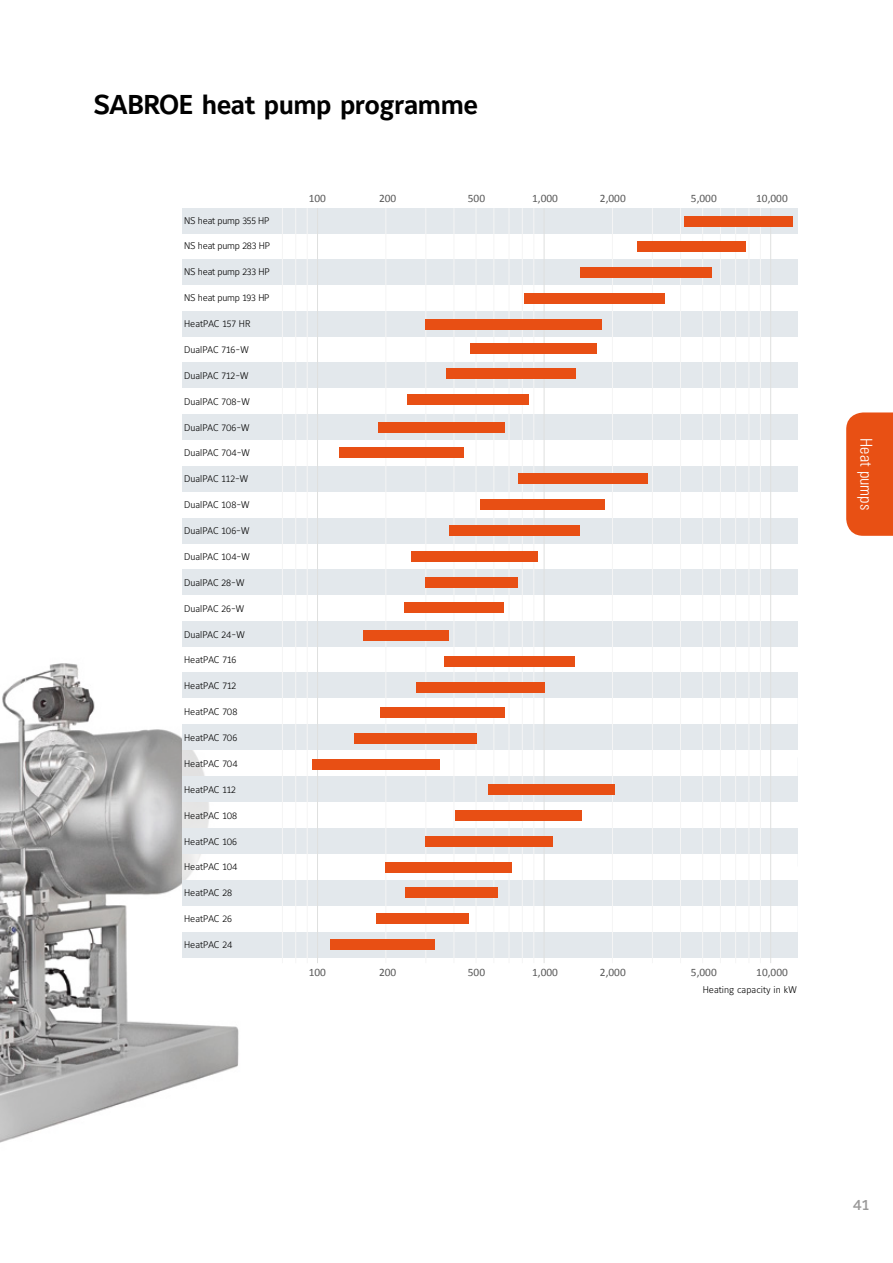
<style>
.page{position:relative;width:893px;height:1263px;background:#fff}
.page>*{position:absolute;margin:0;border:0;box-sizing:border-box;transform-origin:0 0}
.hoved_overskr{font:700 27px "Maurea Jci Lf ML";letter-spacing:-.02em;color:#000}
.Over_skr_brød{font:300 condensed 16.5px "Univers";color:#fff}
.t1{font:500 15px "Maurea Jci Lf ML";color:#9a9999}
.t2{font:11.4px "Calibri";color:#585858}
.t3{font:300 9.6px "Maurea Jci Lf ML";color:#000}
.t4{font:300 9.6px "Maurea Jci Lf ML";letter-spacing:-.025em;color:#000}
</style>
<div class="page">
<img style="left:0;top:491px;width:316px;height:652px">
<div style="left:182px;top:603px;width:226px;height:355px;background:#fff"></div>
<div style="left:182px;top:208px;width:615px;height:25px;background:#e3e8ec"></div>
<div style="left:182px;top:259px;width:615px;height:26px;background:#e3e8ec"></div>
<div style="left:182px;top:311px;width:615px;height:25px;background:#e3e8ec"></div>
<div style="left:182px;top:362px;width:615px;height:26px;background:#e3e8ec"></div>
<div style="left:182px;top:414px;width:615px;height:25px;background:#e3e8ec"></div>
<div style="left:182px;top:466px;width:615px;height:25px;background:#e3e8ec"></div>
<div style="left:182px;top:518px;width:615px;height:25px;background:#e3e8ec"></div>
<div style="left:182px;top:570px;width:615px;height:25px;background:#e3e8ec"></div>
<div style="left:182px;top:622px;width:615px;height:25px;background:#e3e8ec"></div>
<div style="left:182px;top:672px;width:615px;height:26px;background:#e3e8ec"></div>
<div style="left:182px;top:724px;width:615px;height:26px;background:#e3e8ec"></div>
<div style="left:182px;top:776px;width:615px;height:26px;background:#e3e8ec"></div>
<div style="left:182px;top:828px;width:615px;height:25px;background:#e3e8ec"></div>
<div style="left:182px;top:880px;width:615px;height:25px;background:#e3e8ec"></div>
<div style="left:182px;top:932px;width:615px;height:25px;background:#e3e8ec"></div>
<hr style="left:760px;top:208px;width:1px;height:755px;background:#f5f5f5">
<hr style="left:748px;top:208px;width:1px;height:755px;background:#f5f5f5">
<hr style="left:735px;top:208px;width:1px;height:755px;background:#f5f5f5">
<hr style="left:720px;top:208px;width:1px;height:755px;background:#f5f5f5">
<hr style="left:702px;top:208px;width:1px;height:755px;background:#f5f5f5">
<hr style="left:680px;top:208px;width:1px;height:755px;background:#f5f5f5">
<hr style="left:652px;top:208px;width:1px;height:755px;background:#f5f5f5">
<hr style="left:612px;top:208px;width:1px;height:755px;background:#f5f5f5">
<hr style="left:533px;top:208px;width:1px;height:755px;background:#f5f5f5">
<hr style="left:522px;top:208px;width:1px;height:755px;background:#f5f5f5">
<hr style="left:509px;top:208px;width:1px;height:755px;background:#f5f5f5">
<hr style="left:493px;top:208px;width:1px;height:755px;background:#f5f5f5">
<hr style="left:476px;top:208px;width:1px;height:755px;background:#f5f5f5">
<hr style="left:454px;top:208px;width:1px;height:755px;background:#f5f5f5">
<hr style="left:425px;top:208px;width:1px;height:755px;background:#f5f5f5">
<hr style="left:385px;top:208px;width:1px;height:755px;background:#f5f5f5">
<hr style="left:307px;top:208px;width:1px;height:755px;background:#f5f5f5">
<hr style="left:295px;top:208px;width:1px;height:755px;background:#f5f5f5">
<hr style="left:282px;top:208px;width:1px;height:755px;background:#f5f5f5">
<hr style="left:770px;top:208px;width:1px;height:755px;background:#dfe0df">
<hr style="left:544px;top:208px;width:1px;height:755px;background:#dfe0df">
<hr style="left:317px;top:208px;width:1px;height:755px;background:#dfe0df">
<div style="left:684px;top:216px;width:108px;height:10px;background:#e84f14"></div>
<div style="left:638px;top:242px;width:108px;height:10px;background:#e84f14"></div>
<div style="left:580px;top:267px;width:131px;height:11px;background:#e84f14"></div>
<div style="left:523px;top:293px;width:141px;height:10px;background:#e84f14"></div>
<div style="left:425px;top:319px;width:177px;height:10px;background:#e84f14"></div>
<div style="left:470px;top:344px;width:127px;height:10px;background:#e84f14"></div>
<div style="left:446px;top:369px;width:129px;height:10px;background:#e84f14"></div>
<div style="left:407px;top:395px;width:122px;height:10px;background:#e84f14"></div>
<div style="left:378px;top:422px;width:127px;height:10px;background:#e84f14"></div>
<div style="left:339px;top:447px;width:124px;height:11px;background:#e84f14"></div>
<div style="left:518px;top:473px;width:129px;height:11px;background:#e84f14"></div>
<div style="left:480px;top:499px;width:125px;height:11px;background:#e84f14"></div>
<div style="left:449px;top:525px;width:130px;height:10px;background:#e84f14"></div>
<div style="left:411px;top:551px;width:126px;height:11px;background:#e84f14"></div>
<div style="left:425px;top:577px;width:93px;height:11px;background:#e84f14"></div>
<div style="left:404px;top:602px;width:99px;height:10px;background:#e84f14"></div>
<div style="left:363px;top:630px;width:86px;height:11px;background:#e84f14"></div>
<div style="left:444px;top:656px;width:131px;height:10px;background:#e84f14"></div>
<div style="left:416px;top:682px;width:128px;height:10px;background:#e84f14"></div>
<div style="left:380px;top:708px;width:124px;height:10px;background:#e84f14"></div>
<div style="left:354px;top:733px;width:122px;height:11px;background:#e84f14"></div>
<div style="left:313px;top:759px;width:127px;height:10px;background:#e84f14"></div>
<div style="left:488px;top:785px;width:127px;height:10px;background:#e84f14"></div>
<div style="left:456px;top:810px;width:126px;height:11px;background:#e84f14"></div>
<div style="left:425px;top:836px;width:127px;height:10px;background:#e84f14"></div>
<div style="left:386px;top:862px;width:126px;height:10px;background:#e84f14"></div>
<div style="left:405px;top:888px;width:93px;height:10px;background:#e84f14"></div>
<div style="left:376px;top:913px;width:93px;height:11px;background:#e84f14"></div>
<div style="left:330px;top:939px;width:105px;height:10px;background:#e84f14"></div>
<div style="left:846px;top:412px;width:47px;height:124px;background:#e85014"></div>
<p class="hoved_overskr" style="left:94px;top:88px;width:386px">SABROE heat pump programme</p>
<p class="t4" style="left:184px;top:214px;width:87px">NS heat pump 355 HP</p>
<p class="t4" style="left:184px;top:240px;width:87px">NS heat pump 283 HP</p>
<p class="t4" style="left:184px;top:266px;width:87px">NS heat pump 233 HP</p>
<p class="t4" style="left:184px;top:292px;width:87px">NS heat pump 193 HP</p>
<p class="t3" style="left:184px;top:318px;width:68px">HeatPAC 157 HR</p>
<p class="t3" style="left:184px;top:344px;width:66px">DualPAC 716-W</p>
<p class="t3" style="left:184px;top:369px;width:66px">DualPAC 712-W</p>
<p class="t3" style="left:184px;top:395px;width:67px">DualPAC 708-W</p>
<p class="t3" style="left:184px;top:421px;width:67px">DualPAC 706-W</p>
<p class="t3" style="left:184px;top:447px;width:68px">DualPAC 704-W</p>
<p class="t3" style="left:184px;top:473px;width:66px">DualPAC 112-W</p>
<p class="t3" style="left:184px;top:499px;width:67px">DualPAC 108-W</p>
<p class="t3" style="left:184px;top:525px;width:67px">DualPAC 106-W</p>
<p class="t3" style="left:184px;top:551px;width:68px">DualPAC 104-W</p>
<p class="t3" style="left:184px;top:576px;width:62px">DualPAC 28-W</p>
<p class="t3" style="left:184px;top:602px;width:62px">DualPAC 26-W</p>
<p class="t3" style="left:184px;top:628px;width:62px">DualPAC 24-W</p>
<p class="t3" style="left:184px;top:654px;width:54px">HeatPAC 716</p>
<p class="t3" style="left:184px;top:680px;width:54px">HeatPAC 712</p>
<p class="t3" style="left:184px;top:706px;width:55px">HeatPAC 708</p>
<p class="t3" style="left:184px;top:732px;width:55px">HeatPAC 706</p>
<p class="t3" style="left:184px;top:758px;width:55px">HeatPAC 704</p>
<p class="t3" style="left:184px;top:783px;width:53px">HeatPAC 112</p>
<p class="t3" style="left:184px;top:809px;width:55px">HeatPAC 108</p>
<p class="t3" style="left:184px;top:835px;width:55px">HeatPAC 106</p>
<p class="t3" style="left:184px;top:861px;width:55px">HeatPAC 104</p>
<p class="t3" style="left:184px;top:887px;width:50px">HeatPAC 28</p>
<p class="t3" style="left:184px;top:913px;width:49px">HeatPAC 26</p>
<p class="t3" style="left:184px;top:939px;width:50px">HeatPAC 24</p>
<p class="t2" style="left:309px;top:191px;width:19px">100</p>
<p class="t2" style="left:379px;top:191px;width:19px">200</p>
<p class="t2" style="left:468px;top:191px;width:19px">500</p>
<p class="t2" style="left:532px;top:191px;width:27px">1,000</p>
<p class="t2" style="left:600px;top:191px;width:27px">2,000</p>
<p class="t2" style="left:691px;top:191px;width:27px">5,000</p>
<p class="t2" style="left:756px;top:191px;width:33px">10,000</p>
<p class="t2" style="left:309px;top:965px;width:19px">100</p>
<p class="t2" style="left:532px;top:965px;width:27px">1,000</p>
<p class="t2" style="left:756px;top:965px;width:33px">10,000</p>
<p class="t2" style="left:379px;top:965px;width:19px">200</p>
<p class="t2" style="left:468px;top:965px;width:19px">500</p>
<p class="t2" style="left:600px;top:965px;width:27px">2,000</p>
<p class="t2" style="left:691px;top:965px;width:27px">5,000</p>
<p class="t3" style="left:703px;top:984px;width:96px">Heating capacity in kW</p>
<p class="Over_skr_brød" style="left:876px;top:438px;width:73px;rotate:90deg">Heat pumps</p>
<p class="t1" style="left:853px;top:1196px;width:17px">41</p>
</div>
